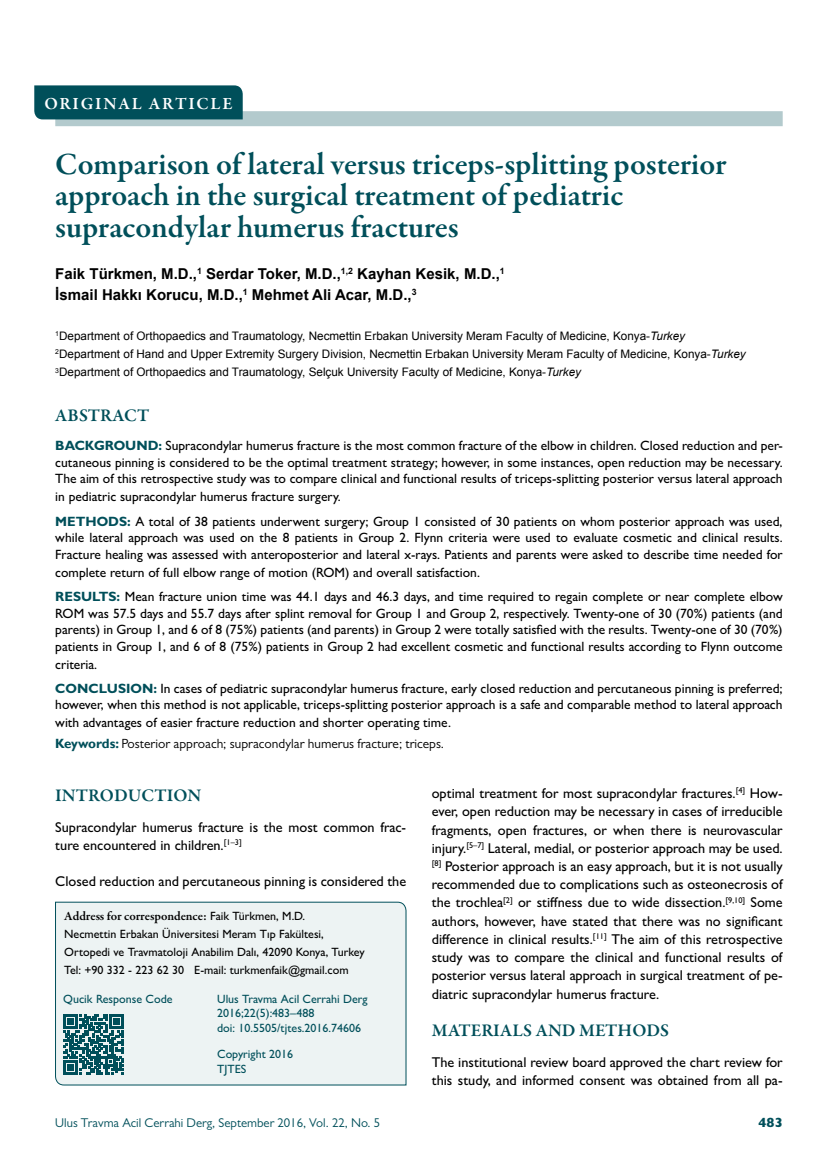
<style>
.page{position:relative;width:838px;height:1170px;background:#fff}
.page>*{position:absolute;margin:0;border:0;box-sizing:border-box;transform-origin:0 0}
.t1{font:600 31.5px/31.5px "Garamond Premr Pro";color:#004f5a}
.t2{font:600 18px "Garamond Premr Pro";letter-spacing:.005em;color:#004f5a}
.t3{font:600 17.25px "Garamond Premr Pro";letter-spacing:.1em;color:#fff}
.t4{font:700 15px/21px "Arial";color:#000}
.t5{font:500 14.25px/18.1px "Gill Sans MT Pro";color:#000}
.t6{font:500 13.5px/16.5px "Gill Sans MT Pro";color:#000}
.t7{font:800 13.5px "Gill Sans MT Pro";color:#004f5a}
.t8{font:13.35px "Gill Sans MT Pro";color:#000}
.t9{font:12.75px "Gill Sans MT Pro";color:#004f5a}
.t10{font:600 12.75px "Garamond Premr Pro";letter-spacing:-.005em;color:#000}
.t11{font:500 12px/18px "Gill Sans MT Pro";color:#000}
.t12{font:500 12px/14.4px "Gill Sans MT Pro";color:#004f5a}
.t13{font:11.7px/18px "Arial";color:#000}
.s1{font-style:italic}
.s2{font-weight:700;color:#004f5a}
.s3{font-family:"Gill Sans";font-weight:700;color:#004f5a}
.s4{font-family:"Gill Sans MT Pro";font-weight:500;font-size:12px}
</style>
<div class="page">
<div style="left:55px;top:111px;width:727px;height:15px;background:#b3cacd"></div>
<div style="left:34px;top:85px;width:209px;height:34px;background:#004f5a"></div>
<div style="left:55px;top:901px;width:351px;height:184px;background:#edf3f3"></div>
<svg style="left:63px;top:1014px;width:61px;height:60px;background:#457f87"></svg>
<p class="t3" style="left:44px;top:93px;width:190px">ORIGINAL ARTICLE</p>
<h1 class="t1" style="left:55px;top:149px;width:672px">Comparison of lateral versus triceps-splitting posterior approach in the surgical treatment of pediatric supracondylar humerus fractures</h1>
<p class="t4" style="left:55px;top:263px;width:451px">Faik Türkmen, M.D.,<sup>1</sup> Serdar Toker, M.D.,<sup>1,2</sup> Kayhan Kesik, M.D.,<sup>1<br></sup>İsmail Hakkı Korucu, M.D.,<sup>1</sup> Mehmet Ali Acar, M.D.,<sup>3</sup></p>
<p class="t13" style="left:55px;top:327px;width:692px"><sup>1</sup>Department of Orthopaedics and Traumatology, Necmettin Erbakan University Meram Faculty of Medicine, Konya-<span class="s1">Turkey<br></span><sup>2</sup>Department of Hand and Upper Extremity Surgery Division, Necmettin Erbakan University Meram Faculty of Medicine, Konya-<span class="s1">Turkey<br></span><sup>3</sup>Department of Orthopaedics and Traumatology, Selçuk University Faculty of Medicine, Konya-<span class="s1">Turkey</span></p>
<h2 class="t2" style="left:55px;top:404px;width:95px">ABSTRACT</h2>
<p class="t6" style="left:55px;top:437px;width:729px;text-align:justify"><span class="s2">BACKGROUND:</span> Supracondylar humerus fracture is the most common fracture of the elbow in children. Closed reduction and per&shy;cutaneous pinning is considered to be the optimal treatment strategy; however, in some instances, open reduction may be necessary.<br>The aim of this retrospective study was to compare clinical and functional results of triceps-splitting posterior versus lateral approach</p>
<p class="t6" style="left:55px;top:484px;width:728px;line-height:24.5px">in pediatric supracondylar humerus fracture surgery.<br><span class="s2">METHODS:</span> A total of 38 patients underwent surgery; Group 1 consisted of 30 patients on whom posterior approach was used,</p>
<p class="t6" style="left:55px;top:529px;width:729px">while lateral approach was used on the 8 patients in Group 2. Flynn criteria were used to evaluate cosmetic and clinical results.<br>Fracture healing was assessed with anteroposterior and lateral x-rays. Patients and parents were asked to describe time needed for</p>
<p class="t6" style="left:55px;top:559px;width:729px;line-height:24.5px">complete return of full elbow range of motion (ROM) and overall satisfaction.<br><span class="s2">RESULTS:</span> Mean fracture union time was 44.1 days and 46.3 days, and time required to regain complete or near complete elbow</p>
<p class="t6" style="left:55px;top:604px;width:729px;text-align:justify">ROM was 57.5 days and 55.7 days after splint removal for Group 1 and Group 2, respectively. Twenty-one of 30 (70%) patients (and parents) in Group 1, and 6 of 8 (75%) patients (and parents) in Group 2 were totally satisfied with the results. Twenty-one of 30 (70%) patients in Group 1, and 6 of 8 (75%) patients in Group 2 had excellent cosmetic and functional results according to Flynn outcome</p>
<p class="t6" style="left:55px;top:651px;width:729px;line-height:24.5px">criteria.<br><span class="s2">CONCLUSION:</span> In cases of pediatric supracondylar humerus fracture, early closed reduction and percutaneous pinning is preferred;</p>
<p class="t6" style="left:55px;top:696px;width:728px;line-height:17.5px">however, when this method is not applicable, triceps-splitting posterior approach is a safe and comparable method to lateral approach with advantages of easier fracture reduction and shorter operating time.</p>
<p class="t8" style="left:55px;top:736px;width:390px"><span class="s3">Keywords:</span> Posterior approach; supracondylar humerus fracture; triceps.</p>
<p class="t5" style="left:432px;top:784px;width:352px;text-align:justify">optimal treatment for most supracondylar fractures.<sup>[4]</sup> How&shy;ever, open reduction may be necessary in cases of irreducible fragments, open fractures, or when there is neurovascular injury.<sup>[5–7]</sup> Lateral, medial, or posterior approach may be used. <sup>[8]</sup> Posterior approach is an easy approach, but it is not usually recommended due to complications such as osteonecrosis of the trochlea<sup>[2]</sup> or stiffness due to wide dissection.<sup>[9,10]</sup> Some authors, however, have stated that there was no significant difference in clinical results.<sup>[11]</sup> The aim of this retrospective study was to compare the clinical and functional results of posterior versus lateral approach in surgical treatment of pe&shy;diatric supracondylar humerus fracture.</p>
<h2 class="t2" style="left:432px;top:1019px;width:239px">MATERIALS AND METHODS</h2>
<p class="t5" style="left:432px;top:1052px;width:352px">The institutional review board approved the chart review for this study, and informed consent was obtained from all pa-</p>
<h2 class="t2" style="left:55px;top:784px;width:148px">INTRODUCTION</h2>
<p class="t5" style="left:55px;top:818px;width:352px">Supracondylar humerus fracture is the most common frac&shy;ture encountered in children.<sup>[1–3]</sup></p>
<p class="t5" style="left:55px;top:872px;width:352px">Closed reduction and percutaneous pinning is considered the</p>
<p class="t10" style="left:64px;top:908px;width:242px">Address for correspondence: <span class="s4">Faik Türkmen, M.D.</span></p>
<p class="t11" style="left:64px;top:924px;width:302px">Necmettin Erbakan Üniversitesi Meram Tıp Fakültesi,<br>Ortopedi ve Travmatoloji Anabilim Dalı, 42090 Konya, Turkey<br>Tel: +90 332 - 223 62 30 E-mail: turkmenfaik@gmail.com</p>
<p class="t12" style="left:63px;top:991px;width:111px">Qucik Response Code</p>
<p class="t12" style="left:217px;top:991px;width:152px">Ulus Travma Acil Cerrahi Derg<br>2016;22(5):483–488<br>doi: 10.5505/tjtes.2016.74606</p>
<p class="t12" style="left:217px;top:1046px;width:78px">Copyright 2016<br>TJTES</p>
<p class="t9" style="left:55px;top:1115px;width:326px">Ulus Travma Acil Cerrahi Derg, September 2016, Vol. 22, No. 5</p>
<p class="t7" style="left:758px;top:1114px;width:26px">483</p>
</div>
